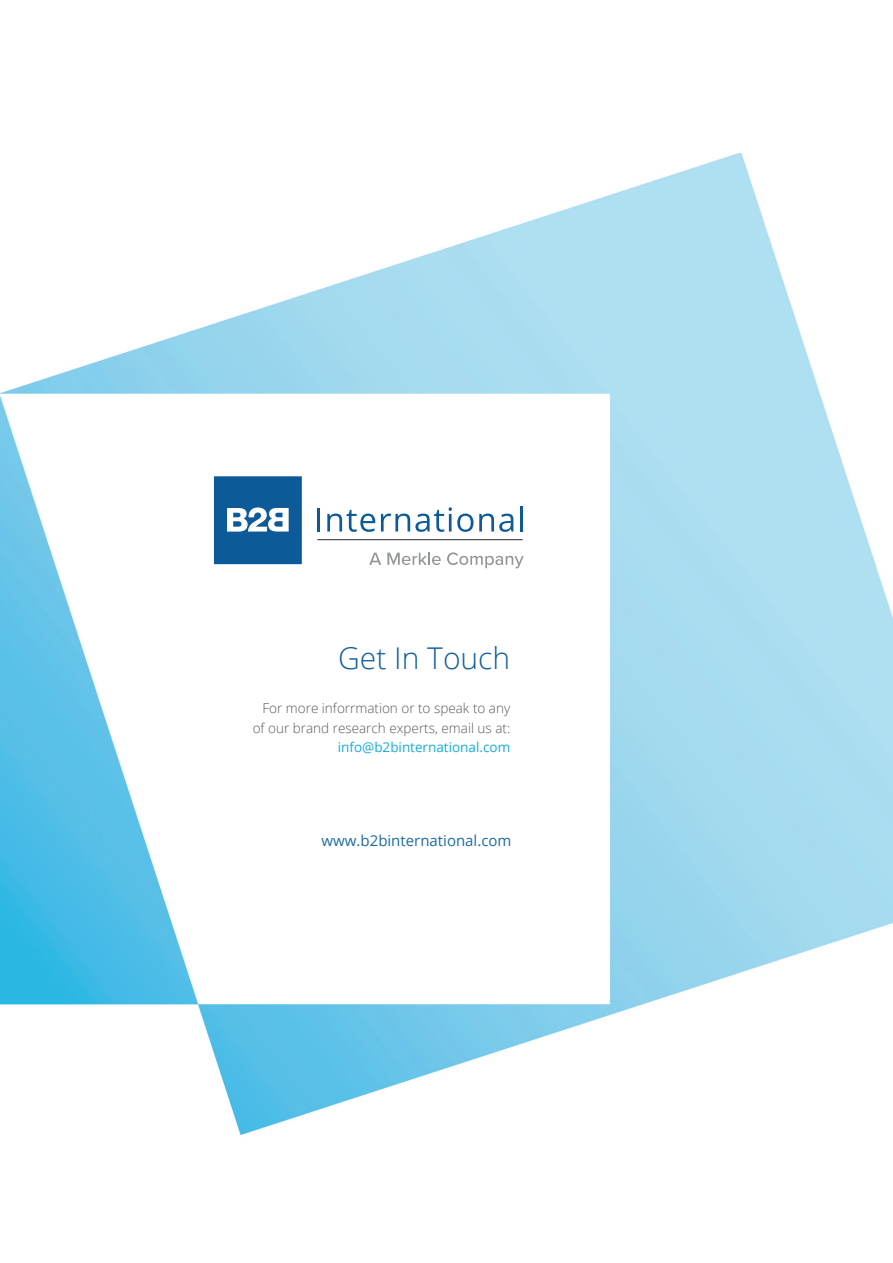
<style>
.page{position:relative;width:893px;height:1263px;background:#fff}
.page>*{position:absolute;margin:0;border:0;box-sizing:border-box;transform-origin:0 0}
.t1{font:300 30px "Open Sans";color:#105f9d}
.t2{font:15px "Open Sans";color:#1b6ca4}
.t3{font:300 13.5px/19.5px "Open Sans";color:#57585a;text-align:right}
.t4{font:13.5px "Open Sans";color:#13add8}
</style>
<div class="page">
<img style="left:0;top:153px;width:893px;height:982px">
<svg style="left:214px;top:476px;width:88px;height:88px;background:#2e70a6"></svg>
<hr style="left:317px;top:539px;width:206px;height:1px;background:#232322">
<hr style="left:317px;top:508px;width:3px;height:23px;background:#0d5a98">
<svg style="left:327px;top:510px;width:48px;height:22px"></svg>
<svg style="left:381px;top:507px;width:92px;height:25px"></svg>
<svg style="left:479px;top:514px;width:34px;height:18px"></svg>
<hr style="left:520px;top:506px;width:3px;height:25px;background:#0d5a98">
<svg style="left:369px;top:553px;width:12px;height:12px"></svg>
<svg style="left:387px;top:553px;width:54px;height:12px"></svg>
<svg style="left:447px;top:552px;width:77px;height:16px"></svg>
<h1 class="t1" style="left:338px;top:638px;width:174px">Get In Touch</h1>
<p class="t3" style="left:253px;top:698px;width:259px">For more inforrmation or to speak to any of our brand research experts, email us at:</p>
<p class="t4" style="left:338px;top:738px;width:174px">info@b2binternational.com</p>
<p class="t2" style="left:322px;top:831px;width:191px">www.b2binternational.com</p>
</div>
